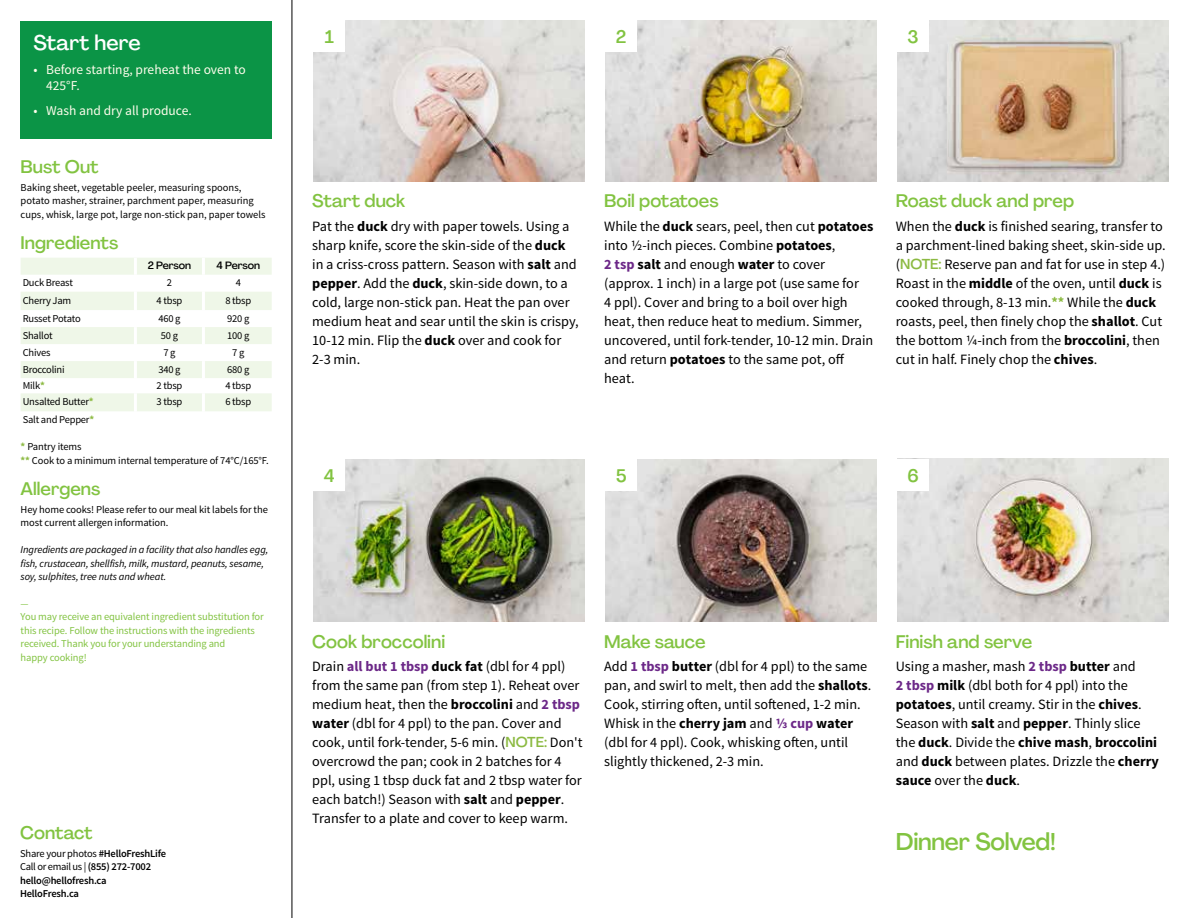
<style>
.page{position:relative;width:1188px;height:918px;background:#fff}
.page>*{position:absolute;margin:0;border:0;box-sizing:border-box;transform-origin:0 0}
.t1{font:500 24px "Agrandir";letter-spacing:-.01em;color:#82c341}
.t2{font:500 21px "Agrandir";color:#fff}
.t3{font:500 18px "Agrandir";color:#82c341}
.t4{font:14.25px/19px "Source Sans Pro";color:#000}
.t5{font:13.5px/16.2px "Source Sans Pro";color:#fffdec}
.t6{font:10.5px/13.5px "Source Sans Pro";letter-spacing:-.01em;color:#000}
.t7{font:10.5px/13.5px "Source Sans Pro";letter-spacing:-.01em;color:#82c341}
.t8{font:italic 10.5px/13.5px "Source Sans Pro";letter-spacing:-.01em;color:#000}
.t9{font:600 10.5px/13.5px "Source Sans Pro";letter-spacing:-.02em;color:#000}
.t10{font:500 10.5px "Agrandir";letter-spacing:-.01em;color:#000}
.t11{font:italic 10.5px "Source Sans Pro";color:#82c341}
.s1{font-weight:700;color:#8cba42}
.s2{font-weight:400}
.s3{font-weight:700}
.s4{font-weight:700;color:#6c2888}
.s5{font-family:"Agrandir";font-weight:500;color:#8cba42}
</style>
<div class="page">
<hr style="left:292px;top:0;width:1px;height:918px;background:#000">
<svg style="left:21px;top:258px;width:251px;height:153px"></svg>
<hr style="left:134px;top:258px;width:3px;height:17px;background:#fff">
<hr style="left:202px;top:258px;width:3px;height:17px;background:#fff">
<hr style="left:134px;top:275px;width:3px;height:17px;background:#fff">
<hr style="left:202px;top:275px;width:3px;height:17px;background:#fff">
<hr style="left:134px;top:292px;width:3px;height:18px;background:#fff">
<hr style="left:202px;top:292px;width:3px;height:18px;background:#fff">
<hr style="left:134px;top:310px;width:3px;height:17px;background:#fff">
<hr style="left:202px;top:310px;width:3px;height:17px;background:#fff">
<hr style="left:134px;top:327px;width:3px;height:17px;background:#fff">
<hr style="left:202px;top:327px;width:3px;height:17px;background:#fff">
<hr style="left:134px;top:344px;width:3px;height:17px;background:#fff">
<hr style="left:202px;top:344px;width:3px;height:17px;background:#fff">
<hr style="left:134px;top:361px;width:3px;height:17px;background:#fff">
<hr style="left:202px;top:361px;width:3px;height:17px;background:#fff">
<hr style="left:134px;top:378px;width:3px;height:15px;background:#fff">
<hr style="left:202px;top:378px;width:3px;height:15px;background:#fff">
<hr style="left:134px;top:393px;width:3px;height:18px;background:#fff">
<hr style="left:202px;top:393px;width:3px;height:18px;background:#fff">
<div style="left:21px;top:21px;width:251px;height:117px;background:#0b9446"></div>
<img style="left:313px;top:459px;width:272px;height:162px">
<div style="left:313px;top:459px;width:32px;height:32px;background:#fff"></div>
<img style="left:605px;top:459px;width:272px;height:162px">
<div style="left:605px;top:459px;width:32px;height:32px;background:#fff"></div>
<img style="left:897px;top:459px;width:272px;height:162px">
<div style="left:897px;top:459px;width:32px;height:32px;background:#fff"></div>
<img style="left:313px;top:20px;width:272px;height:161px">
<div style="left:313px;top:20px;width:32px;height:32px;background:#fff"></div>
<img style="left:605px;top:20px;width:272px;height:161px">
<div style="left:605px;top:20px;width:32px;height:32px;background:#fff"></div>
<img style="left:897px;top:20px;width:272px;height:161px">
<div style="left:897px;top:20px;width:32px;height:32px;background:#fff"></div>
<h2 class="t2" style="left:33px;top:29px;width:109px">Start here</h2>
<p class="t5" style="left:46px;top:62px;width:201px;text-indent:-13px">• Before starting, preheat the oven to<br>425°F.</p>
<p class="t5" style="left:33px;top:103px;width:160px">• Wash and dry all produce.</p>
<p class="t3" style="left:21px;top:156px;width:80px">Bust Out</p>
<p class="t6" style="left:21px;top:181px;width:246px">Baking sheet, vegetable peeler, measuring spoons, potato masher, strainer, parchment paper, measuring cups, whisk, large pot, large non-stick pan, paper towels</p>
<p class="t3" style="left:21px;top:232px;width:99px">Ingredients</p>
<p class="t10" style="left:148px;top:259px;width:45px">2 Person</p>
<p class="t10" style="left:217px;top:259px;width:45px">4 Person</p>
<p class="t6" style="left:23px;top:276px;width:52px">Duck Breast</p>
<p class="t6" style="left:167px;top:276px;width:7px">2</p>
<p class="t6" style="left:236px;top:276px;width:7px">4</p>
<p class="t6" style="left:23px;top:294px;width:50px">Cherry Jam</p>
<p class="t6" style="left:157px;top:294px;width:27px">4 tbsp</p>
<p class="t6" style="left:225px;top:294px;width:27px">8 tbsp</p>
<p class="t6" style="left:23px;top:311px;width:60px">Russet Potato</p>
<p class="t6" style="left:158px;top:311px;width:24px">460 g</p>
<p class="t6" style="left:227px;top:311px;width:24px">920 g</p>
<p class="t6" style="left:23px;top:329px;width:32px">Shallot</p>
<p class="t6" style="left:161px;top:329px;width:19px">50 g</p>
<p class="t6" style="left:227px;top:329px;width:24px">100 g</p>
<p class="t6" style="left:23px;top:346px;width:29px">Chives</p>
<p class="t6" style="left:163px;top:346px;width:14px">7 g</p>
<p class="t6" style="left:232px;top:346px;width:14px">7 g</p>
<p class="t6" style="left:23px;top:363px;width:43px">Broccolini</p>
<p class="t6" style="left:158px;top:363px;width:24px">340 g</p>
<p class="t6" style="left:227px;top:363px;width:24px">680 g</p>
<p class="t6" style="left:23px;top:379px;width:24px">Milk<span class="s1">*</span></p>
<p class="t6" style="left:157px;top:379px;width:27px">2 tbsp</p>
<p class="t6" style="left:225px;top:379px;width:27px">4 tbsp</p>
<p class="t6" style="left:23px;top:395px;width:72px">Unsalted Butter<span class="s1">*</span></p>
<p class="t6" style="left:157px;top:395px;width:27px">3 tbsp</p>
<p class="t6" style="left:225px;top:395px;width:27px">6 tbsp</p>
<p class="t6" style="left:23px;top:413px;width:73px">Salt and Pepper<span class="s1">*</span></p>
<p class="t6" style="left:21px;top:440px;width:250px"><span class="s1">*</span> Pantry items<br><span class="s1">**</span> Cook to a minimum internal temperature of 74°C/165°F.</p>
<p class="t3" style="left:21px;top:478px;width:81px">Allergens</p>
<p class="t6" style="left:21px;top:503px;width:249px">Hey home cooks! Please refer to our meal kit labels for the most current allergen information.</p>
<p class="t8" style="left:21px;top:543px;width:249px">Ingredients are packaged in a facility that also handles egg, fish, crustacean, shellfish, milk, mustard, peanuts, sesame, soy, sulphites, tree nuts and wheat.</p>
<p class="t11" style="left:21px;top:597px;width:10px">—</p>
<p class="t7" style="left:21px;top:610px;width:245px">You may receive an equivalent ingredient substitution for this recipe. Follow the instructions with the ingredients received. Thank you for your understanding and<br>happy cooking!</p>
<p class="t3" style="left:20px;top:822px;width:74px">Contact</p>
<p class="t9" style="left:20px;top:847px;width:147px"><span class="s2">Share your photos</span> #HelloFreshLife<br><span class="s2">Call or email us |</span> (855) 272-7002 hello@hellofresh.ca<br>HelloFresh.ca</p>
<p class="t3" style="left:325px;top:26px;width:11px">1</p>
<p class="t3" style="left:616px;top:25px;width:12px">2</p>
<p class="t3" style="left:908px;top:25px;width:13px">3</p>
<p class="t3" style="left:312px;top:190px;width:95px">Start duck</p>
<p class="t4" style="left:312px;top:217px;width:268px">Pat the <span class="s3">duck</span> dry with paper towels. Using a sharp knife, score the skin-side of the <span class="s3">duck </span>in a criss-cross pattern. Season with <span class="s3">salt</span> and <span class="s3">pepper</span>. Add the <span class="s3">duck</span>, skin-side down, to a cold, large non-stick pan. Heat the pan over medium heat and sear until the skin is crispy, 10-12 min. Flip the <span class="s3">duck</span> over and cook for 2-3 min.</p>
<p class="t3" style="left:604px;top:190px;width:116px">Boil potatoes</p>
<p class="t4" style="left:604px;top:217px;width:271px">While the <span class="s3">duck</span> sears, peel, then cut <span class="s3">potatoes </span>into 1/2-inch pieces. Combine <span class="s3">potatoes</span>,<br><span class="s4">2 tsp</span> <span class="s3">salt</span> and enough <span class="s3">water</span> to cover (approx. 1 inch) in a large pot (use same for<br>4 ppl). Cover and bring to a boil over high heat, then reduce heat to medium. Simmer, uncovered, until fork-tender, 10-12 min. Drain and return <span class="s3">potatoes</span> to the same pot, off heat.</p>
<p class="t3" style="left:896px;top:190px;width:180px">Roast duck and prep</p>
<p class="t4" style="left:896px;top:217px;width:271px">When the <span class="s3">duck</span> is finished searing, transfer to a parchment-lined baking sheet, skin-side up. (<span class="s5">NOTE:</span> Reserve pan and fat for use in step 4.)<br>Roast in the <span class="s3">middle</span> of the oven, until <span class="s3">duck</span> is cooked through, 8-13 min.<span class="s1">**</span> While the <span class="s3">duck </span>roasts, peel, then finely chop the <span class="s3">shallot</span>. Cut the bottom 1/4-inch from the <span class="s3">broccolini</span>, then cut in half. Finely chop the <span class="s3">chives</span>.</p>
<p class="t3" style="left:324px;top:465px;width:12px">4</p>
<p class="t3" style="left:616px;top:465px;width:12px">5</p>
<p class="t3" style="left:907px;top:464px;width:13px">6</p>
<p class="t3" style="left:312px;top:630px;width:135px">Cook broccolini</p>
<p class="t4" style="left:312px;top:657px;width:272px">Drain <span class="s4">all but 1 tbsp</span> <span class="s3">duck fat</span> (dbl for 4 ppl) from the same pan (from step 1). Reheat over medium heat, then the <span class="s3">broccolini</span> and <span class="s4">2 tbsp </span><span class="s3">water</span> (dbl for 4 ppl) to the pan. Cover and cook, until fork-tender, 5-6 min. (<span class="s5">NOTE:</span> Don't overcrowd the pan; cook in 2 batches for 4 ppl, using 1 tbsp duck fat and 2 tbsp water for each batch!) Season with <span class="s3">salt</span> and <span class="s3">pepper</span>.<br>Transfer to a plate and cover to keep warm.</p>
<p class="t3" style="left:604px;top:630px;width:103px">Make sauce</p>
<p class="t4" style="left:604px;top:657px;width:269px">Add <span class="s4">1 tbsp</span> <span class="s3">butter</span> (dbl for 4 ppl) to the same pan, and swirl to melt, then add the <span class="s3">shallots</span>.<br>Cook, stirring often, until softened, 1-2 min.<br>Whisk in the <span class="s3">cherry jam</span> and <span class="s4">1/3 cup</span> <span class="s3">water </span>(dbl for 4 ppl). Cook, whisking often, until slightly thickened, 2-3 min.</p>
<p class="t3" style="left:896px;top:630px;width:138px">Finish and serve</p>
<p class="t4" style="left:896px;top:657px;width:265px">Using a masher, mash <span class="s4">2 tbsp</span> <span class="s3">butter</span> and<br><span class="s4">2 tbsp</span> <span class="s3">milk</span> (dbl both for 4 ppl) into the <span class="s3">potatoes</span>, until creamy. Stir in the <span class="s3">chives</span>.<br>Season with <span class="s3">salt</span> and <span class="s3">pepper</span>. Thinly slice the <span class="s3">duck</span>. Divide the <span class="s3">chive mash</span>, <span class="s3">broccolini </span>and <span class="s3">duck</span> between plates. Drizzle the <span class="s3">cherry sauce</span> over the <span class="s3">duck</span>.</p>
<h1 class="t1" style="left:896px;top:827px;width:162px">Dinner Solved!</h1>
</div>
